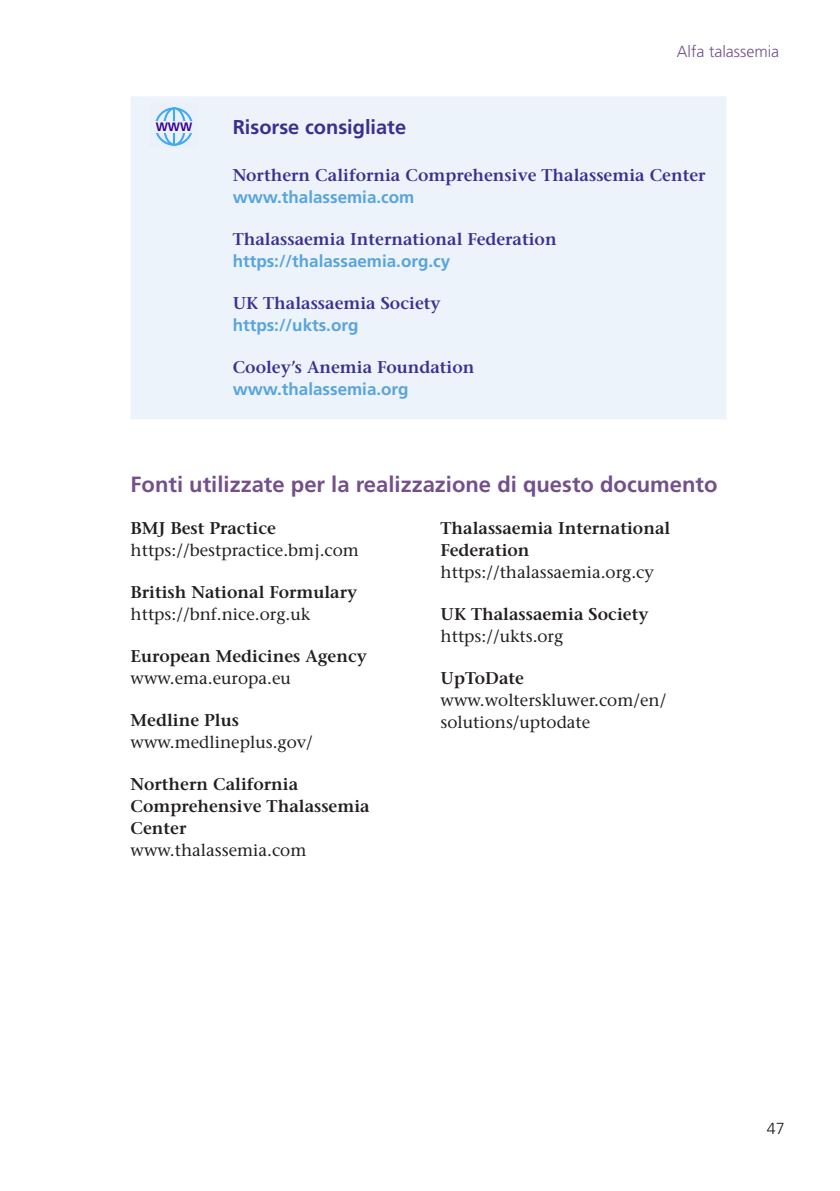
<style>
.page{position:relative;width:840px;height:1191px;background:#fff}
.page>*{position:absolute;margin:0;border:0;box-sizing:border-box;transform-origin:0 0}
.t1{font:700 22px "Frutiger";color:#74508b}
.t2{font:700 20px "Frutiger";color:#3a2f91}
.t3{font:17px/22px "Stone Serif";color:#231f20}
.t4{font:600 17px/22px "Stone Serif";color:#231f20}
.t5{font:600 17px "Stone Serif";color:#3a2f92}
.t6{font:700 17px "Frutiger";color:#58a4da}
.t7{font:300 16px "Frutiger";color:#74508b}
.t8{font:300 16px "Frutiger";color:#231f20}
.t9{font:700 12.2px "Frutiger";color:#340094}
</style>
<div class="page">
<div style="left:131px;top:151px;width:595px;height:268px;background:#ecf3fa"></div>
<div style="left:131px;top:96px;width:595px;height:55px;background:#ecf3fa"></div>
<hr style="left:173px;top:108px;width:2px;height:38px;background:#3fa9f5">
<div style="left:154px;top:121px;width:41px;height:11px;background:#ebf1fa"></div>
<p class="t9" style="left:156px;top:119px;width:38px">WWW</p>
<p class="t7" style="left:676px;top:42px;width:104px">Alfa talassemia</p>
<p class="t2" style="left:232px;top:115px;width:175px">Risorse consigliate</p>
<p class="t5" style="left:232px;top:165px;width:474px">Northern California Comprehensive Thalassemia Center</p>
<p class="t6" style="left:232px;top:187px;width:183px">www.thalassemia.com</p>
<p class="t5" style="left:232px;top:229px;width:325px">Thalassaemia International Federation</p>
<p class="t6" style="left:232px;top:251px;width:219px">https://thalassaemia.org.cy</p>
<p class="t5" style="left:232px;top:293px;width:209px">UK Thalassaemia Society</p>
<p class="t6" style="left:232px;top:315px;width:127px">https://ukts.org</p>
<p class="t5" style="left:232px;top:357px;width:243px">Cooley’s Anemia Foundation</p>
<p class="t6" style="left:232px;top:379px;width:177px">www.thalassemia.org</p>
<p class="t1" style="left:130px;top:471px;width:588px">Fonti utilizzate per la realizzazione di questo documento</p>
<p class="t4" style="left:130px;top:517px;width:147px">BMJ Best Practice</p>
<p class="t3" style="left:130px;top:539px;width:230px">https://bestpractice.bmj.com</p>
<p class="t4" style="left:130px;top:581px;width:228px">British National Formulary</p>
<p class="t3" style="left:130px;top:603px;width:181px">https://bnf.nice.org.uk</p>
<p class="t4" style="left:130px;top:645px;width:238px">European Medicines Agency</p>
<p class="t3" style="left:130px;top:667px;width:162px">www.ema.europa.eu</p>
<p class="t4" style="left:130px;top:709px;width:110px">Medline Plus</p>
<p class="t3" style="left:130px;top:731px;width:184px">www.medlineplus.gov/</p>
<p class="t4" style="left:130px;top:773px;width:240px">Northern California<br>Comprehensive Thalassemia<br>Center</p>
<p class="t3" style="left:130px;top:839px;width:177px">www.thalassemia.com</p>
<p class="t4" style="left:440px;top:517px;width:231px">Thalassaemia International<br>Federation</p>
<p class="t3" style="left:440px;top:561px;width:215px">https://thalassaemia.org.cy</p>
<p class="t4" style="left:440px;top:603px;width:209px">UK Thalassaemia Society</p>
<p class="t3" style="left:440px;top:625px;width:124px">https://ukts.org</p>
<p class="t4" style="left:440px;top:667px;width:85px">UpToDate</p>
<p class="t3" style="left:440px;top:689px;width:227px">www.wolterskluwer.com/en/ solutions/uptodate</p>
<p class="t8" style="left:766px;top:1119px;width:19px">47</p>
</div>
